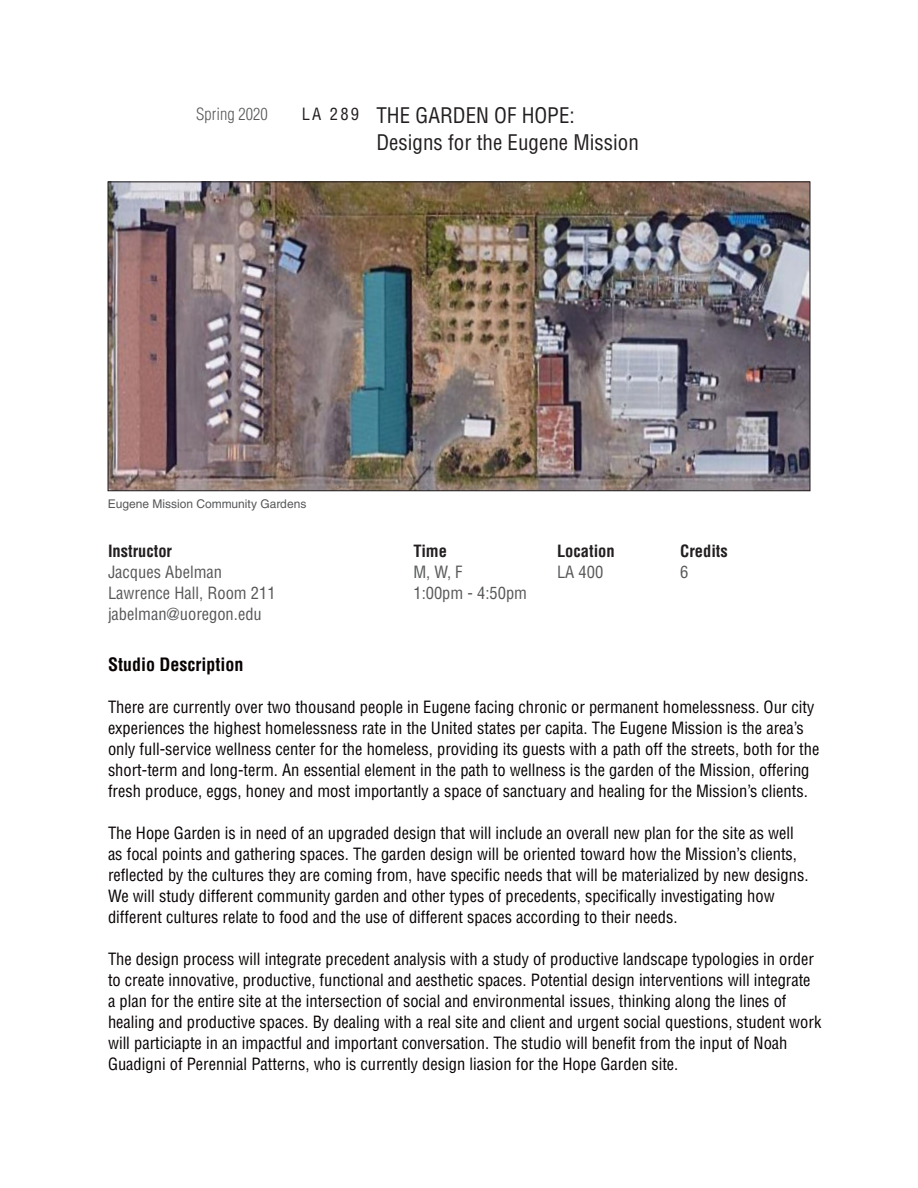
<style>
.page{position:relative;width:918px;height:1188px;background:#fff}
.page>*{position:absolute;margin:0;border:0;box-sizing:border-box;transform-origin:0 0}
.t1{font:condensed 21px/27px "Helvetica LT Std";color:#231f20}
.t2{font:700 condensed 18px "Helvetica LT Std";color:#080302}
.t3{font:condensed 16.5px/21px "Helvetica LT Std";color:#080302}
.t4{font:condensed 16.5px/21px "Helvetica LT Std";color:#57585a}
.t5{font:700 condensed 16.5px "Helvetica LT Std";color:#231f20}
.t6{font:300 condensed 16.5px "Helvetica LT Std";color:#57585a}
.t7{font:condensed 16.5px "Helvetica LT Std";color:#231f20}
.t8{font:12px "Helvetica LT Std";color:#57585a}
</style>
<div class="page">
<img style="left:110px;top:184px;width:698px;height:305px">
<p class="t6" style="left:196px;top:104px;width:73px">Spring 2020</p>
<p class="t7" style="left:302px;top:104px;width:59px">LA 289</p>
<p class="t1" style="left:376px;top:102px;width:264px">THE GARDEN OF HOPE:<br>Designs for the Eugene Mission</p>
<p class="t8" style="left:108px;top:497px;width:200px">Eugene Mission Community Gardens</p>
<p class="t5" style="left:108px;top:541px;width:66px">Instructor</p>
<p class="t4" style="left:108px;top:562px;width:169px">Jacques Abelman<br>Lawrence Hall, Room 211 jabelman@uoregon.edu</p>
<p class="t5" style="left:413px;top:541px;width:35px">Time</p>
<p class="t4" style="left:413px;top:562px;width:115px">M, W, F<br>1:00pm - 4:50pm</p>
<p class="t5" style="left:557px;top:541px;width:59px">Location</p>
<p class="t4" style="left:557px;top:562px;width:48px">LA 400</p>
<p class="t5" style="left:680px;top:541px;width:49px">Credits</p>
<p class="t4" style="left:680px;top:562px;width:10px">6</p>
<p class="t2" style="left:108px;top:653px;width:137px">Studio Description</p>
<p class="t3" style="left:108px;top:696px;width:713px">There are currently over two thousand people in Eugene facing chronic or permanent homelessness. Our city experiences the highest homelessness rate in the United states per capita. The Eugene Mission is the area’s only full-service wellness center for the homeless, providing its guests with a path off the streets, both for the short-term and long-term. An essential element in the path to wellness is the garden of the Mission, offering fresh produce, eggs, honey and most importantly a space of sanctuary and healing for the Mission’s clients.</p>
<p class="t3" style="left:108px;top:822px;width:702px">The Hope Garden is in need of an upgraded design that will include an overall new plan for the site as well as focal points and gathering spaces. The garden design will be oriented toward how the Mission’s clients, reflected by the cultures they are coming from, have specific needs that will be materialized by new designs.<br>We will study different community garden and other types of precedents, specifically investigating how different cultures relate to food and the use of different spaces according to their needs.</p>
<p class="t3" style="left:108px;top:948px;width:715px">The design process will integrate precedent analysis with a study of productive landscape typologies in order to create innovative, productive, functional and aesthetic spaces. Potential design interventions will integrate a plan for the entire site at the intersection of social and environmental issues, thinking along the lines of healing and productive spaces. By dealing with a real site and client and urgent social questions, student work will particiapte in an impactful and important conversation. The studio will benefit from the input of Noah Guadigni of Perennial Patterns, who is currently design liasion for the Hope Garden site.</p>
</div>
